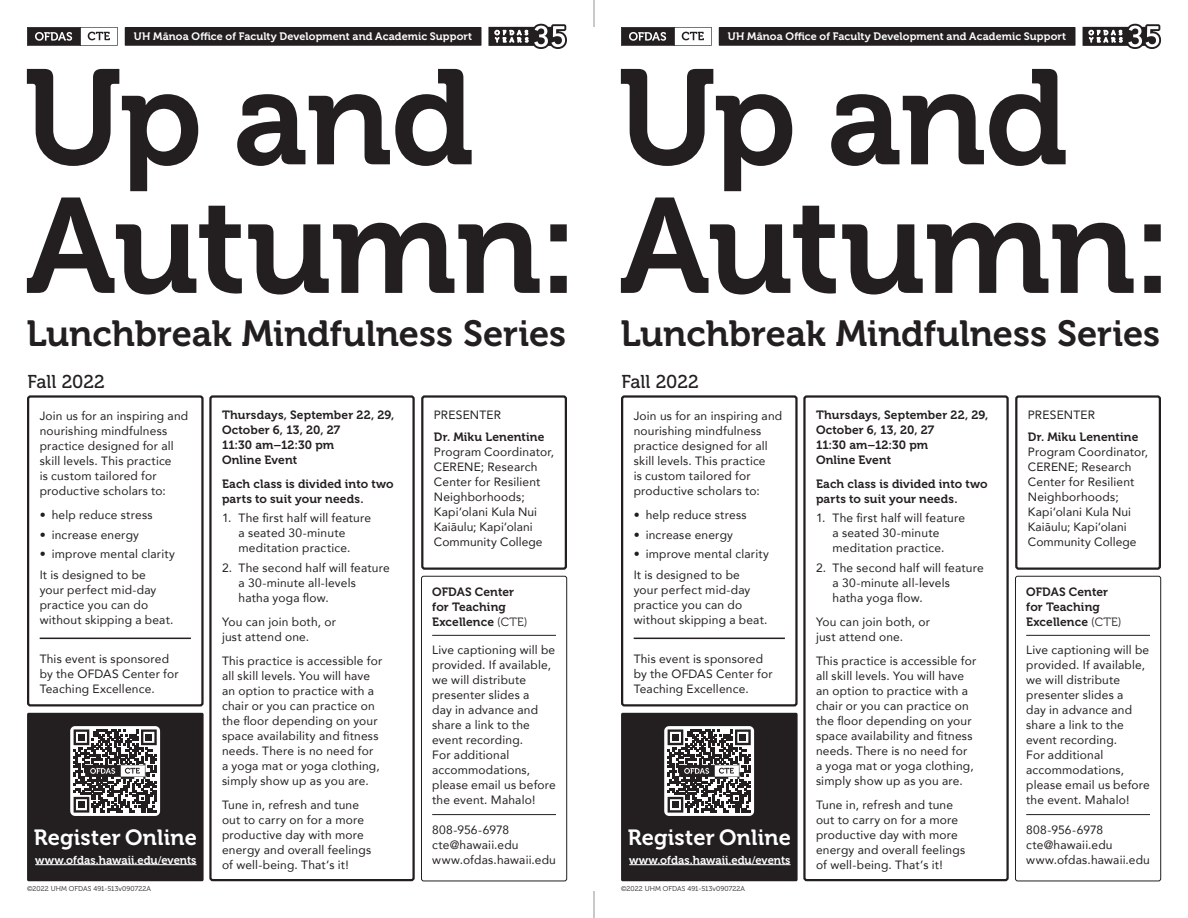
<style>
.page{position:relative;width:1188px;height:918px;background:#fff}
.page>*{position:absolute;margin:0;border:0;box-sizing:border-box;transform-origin:0 0}
.t1{font:134.4px/128.6px "Museo 700";letter-spacing:-.015em;color:#231f20}
.t2{font:36.3px "Museo 700";letter-spacing:-.005em;color:#231f20}
.t3{font:21.9px "Museo 700";letter-spacing:.01em;color:#fff}
.t4{font:18.6px "Museo 500";letter-spacing:-.005em;color:#231f20}
.t5{font:12px/15px "Avenir";letter-spacing:.015em;color:#231f20}
.t6{font:12px/15px "Museo 700";letter-spacing:.01em;color:#231f20}
.t7{font:11.55px "Museo 700";color:#fff}
.t8{font:10.8px "Museo 700";letter-spacing:.01em;color:#fff}
.t9{font:6.9px "Museo 300";letter-spacing:.015em;color:#231f20}
.s1{font-family:"Myriad Pro";font-weight:600}
.s2{font-family:"Museo 300"}
</style>
<div class="page">
<svg style="left:594px;top:891px;width:1px;height:27px"></svg>
<div style="left:27px;top:713px;width:177px;height:168px;background:#231f20;border-radius:2px"></div>
<hr style="left:35px;top:864px;width:162px;height:1px;background:#fff">
<div style="left:70px;top:726px;width:90px;height:90px;background:#fff;border-radius:5px"></div>
<svg style="left:74px;top:729px;width:83px;height:84px"></svg>
<div style="left:621px;top:713px;width:177px;height:168px;background:#231f20;border-radius:2px"></div>
<hr style="left:629px;top:864px;width:162px;height:1px;background:#fff">
<div style="left:664px;top:726px;width:90px;height:90px;background:#fff;border-radius:5px"></div>
<svg style="left:668px;top:729px;width:83px;height:84px"></svg>
<hr style="left:432px;top:635px;width:124px;height:1px;background:#231f20">
<hr style="left:432px;top:814px;width:124px;height:1px;background:#231f20">
<div style="left:421px;top:576px;width:146px;height:305px;border:1px solid #231f20;border-radius:2px"></div>
<hr style="left:1026px;top:635px;width:124px;height:1px;background:#231f20">
<hr style="left:1026px;top:814px;width:124px;height:1px;background:#231f20">
<div style="left:1015px;top:576px;width:146px;height:305px;border:1px solid #231f20;border-radius:2px"></div>
<div style="left:421px;top:395px;width:146px;height:175px;border:2px solid #231f20;border-radius:2px"></div>
<div style="left:1015px;top:395px;width:146px;height:175px;border:2px solid #231f20;border-radius:2px"></div>
<div style="left:209px;top:395px;width:206px;height:486px;border:2px solid #231f20;border-radius:2px"></div>
<div style="left:803px;top:395px;width:206px;height:486px;border:2px solid #231f20;border-radius:2px"></div>
<hr style="left:40px;top:638px;width:151px;height:1px;background:#231f20">
<div style="left:27px;top:395px;width:177px;height:311px;border:2px solid #231f20;border-radius:2px"></div>
<hr style="left:634px;top:638px;width:151px;height:1px;background:#231f20">
<div style="left:621px;top:395px;width:177px;height:311px;border:2px solid #231f20;border-radius:2px"></div>
<div style="left:125px;top:27px;width:357px;height:19px;background:#231f20"></div>
<div style="left:719px;top:27px;width:357px;height:19px;background:#231f20"></div>
<svg style="left:594px;top:0;width:1px;height:27px"></svg>
<div style="left:488px;top:27px;width:71px;height:19px;background:#231f20"></div>
<div style="left:1083px;top:27px;width:70px;height:19px;background:#231f20"></div>
<svg style="left:495px;top:24px;width:72px;height:25px"></svg>
<svg style="left:1089px;top:24px;width:72px;height:25px"></svg>
<svg style="left:27px;top:27px;width:91px;height:19px"></svg>
<svg style="left:621px;top:27px;width:91px;height:19px"></svg>
<p class="t8" style="left:134px;top:31px;width:340px">UH Mānoa Office of Faculty Development and Academic Support</p>
<p class="t8" style="left:728px;top:31px;width:340px">UH Mānoa Office of Faculty Development and Academic Support</p>
<h1 class="t1" style="left:23px;top:55px;width:1151px">Up and<br>Autumn: Autumn:</h1>
<h2 class="t2" style="left:26px;top:313px;width:541px">Lunchbreak Mindfulness Series</h2>
<h1 class="t1" style="left:617px;top:55px;width:453px">Up and</h1>
<h2 class="t2" style="left:620px;top:313px;width:541px">Lunchbreak Mindfulness Series</h2>
<h3 class="t4" style="left:28px;top:371px;width:79px">Fall 2022</h3>
<h3 class="t4" style="left:622px;top:371px;width:79px">Fall 2022</h3>
<p class="t5" style="left:40px;top:408px;width:150px">Join us for an inspiring and nourishing mindfulness practice designed for all skill levels. This practice<br>is custom tailored for productive scholars to:</p>
<p class="t5" style="left:40px;top:507px;width:114px">• help reduce stress</p>
<p class="t5" style="left:40px;top:527px;width:101px">• increase energy</p>
<p class="t5" style="left:40px;top:543px;width:137px;line-height:21px">• improve mental clarity<br>It is designed to be</p>
<p class="t5" style="left:40px;top:582px;width:135px">your perfect mid-day practice you can do without skipping a beat.</p>
<p class="t5" style="left:40px;top:651px;width:141px">This event is sponsored by the OFDAS Center for<br>Teaching Excellence.</p>
<h3 class="t3" style="left:34px;top:825px;width:165px">Register Online</h3>
<p class="t7" style="left:35px;top:853px;width:163px">www.ofdas.hawaii.edu<span class="s1">/</span>events</p>
<p class="t6" style="left:222px;top:407px;width:174px">Thursdays, September 22, 29,<br>October 6, 13, 20, 27<br>11:30 am–12:30 pm<br>Online Event</p>
<p class="t6" style="left:222px;top:476px;width:173px">Each class is divided into two parts to suit your needs.</p>
<p class="t5" style="left:239px;top:510px;width:134px;text-indent:-16px">1. The first half will feature a seated 30-minute meditation practice.</p>
<p class="t5" style="left:239px;top:560px;width:153px;text-indent:-16px">2. The second half will feature a 30-minute all-levels<br>hatha yoga flow.</p>
<p class="t5" style="left:222px;top:614px;width:115px">You can join both, or just attend one.</p>
<p class="t5" style="left:222px;top:653px;width:162px">This practice is accessible for all skill levels. You will have an option to practice with a chair or you can practice on the floor depending on your space availability and fitness needs. There is no need for<br>a yoga mat or yoga clothing, simply show up as you are.</p>
<p class="t5" style="left:222px;top:797px;width:151px">Tune in, refresh and tune out to carry on for a more productive day with more energy and overall feelings of well-being. That’s it!</p>
<p class="t5" style="left:434px;top:407px;width:69px">PRESENTER</p>
<p class="t6" style="left:434px;top:430px;width:112px">Dr. Miku Lenentine</p>
<p class="t5" style="left:434px;top:444px;width:122px">Program Coordinator,<br>CERENE; Research<br>Center for Resilient<br>Neighborhoods;<br>Kapi‘olani Kula Nui<br>Kaiāulu; Kapi‘olani<br>Community College</p>
<p class="t6" style="left:432px;top:584px;width:97px">OFDAS Center for Teaching<br>Excellence <span class="s2">(CTE)</span></p>
<p class="t5" style="left:432px;top:642px;width:125px">Live captioning will be provided. If available, we will distribute presenter slides a<br>day in advance and share a link to the event recording.<br>For additional accommodations, please email us before the event. Mahalo!</p>
<p class="t5" style="left:432px;top:822px;width:125px">808-956-6978 cte@hawaii.edu www.ofdas.hawaii.edu</p>
<p class="t5" style="left:634px;top:408px;width:150px">Join us for an inspiring and nourishing mindfulness practice designed for all skill levels. This practice<br>is custom tailored for productive scholars to:</p>
<p class="t5" style="left:634px;top:507px;width:114px">• help reduce stress</p>
<p class="t5" style="left:634px;top:527px;width:101px">• increase energy</p>
<p class="t5" style="left:634px;top:543px;width:137px;line-height:21px">• improve mental clarity<br>It is designed to be</p>
<p class="t5" style="left:634px;top:582px;width:135px">your perfect mid-day practice you can do without skipping a beat.</p>
<p class="t5" style="left:634px;top:651px;width:141px">This event is sponsored by the OFDAS Center for<br>Teaching Excellence.</p>
<h3 class="t3" style="left:628px;top:825px;width:165px">Register Online</h3>
<p class="t7" style="left:629px;top:853px;width:163px">www.ofdas.hawaii.edu<span class="s1">/</span>events</p>
<p class="t9" style="left:27px;top:885px;width:126px">©2022 UHM OFDAS 491-513v090722A</p>
<p class="t9" style="left:621px;top:885px;width:126px">©2022 UHM OFDAS 491-513v090722A</p>
<p class="t6" style="left:816px;top:407px;width:174px">Thursdays, September 22, 29,<br>October 6, 13, 20, 27<br>11:30 am–12:30 pm<br>Online Event</p>
<p class="t6" style="left:816px;top:476px;width:173px">Each class is divided into two parts to suit your needs.</p>
<p class="t5" style="left:833px;top:510px;width:134px;text-indent:-16px">1. The first half will feature a seated 30-minute meditation practice.</p>
<p class="t5" style="left:833px;top:560px;width:153px;text-indent:-16px">2. The second half will feature a 30-minute all-levels<br>hatha yoga flow.</p>
<p class="t5" style="left:816px;top:614px;width:115px">You can join both, or just attend one.</p>
<p class="t5" style="left:816px;top:653px;width:162px">This practice is accessible for all skill levels. You will have an option to practice with a chair or you can practice on the floor depending on your space availability and fitness needs. There is no need for<br>a yoga mat or yoga clothing, simply show up as you are.</p>
<p class="t5" style="left:816px;top:797px;width:151px">Tune in, refresh and tune out to carry on for a more productive day with more energy and overall feelings of well-being. That’s it!</p>
<p class="t5" style="left:1028px;top:407px;width:69px">PRESENTER</p>
<p class="t6" style="left:1028px;top:430px;width:112px">Dr. Miku Lenentine</p>
<p class="t5" style="left:1028px;top:444px;width:122px">Program Coordinator,<br>CERENE; Research<br>Center for Resilient<br>Neighborhoods;<br>Kapi‘olani Kula Nui<br>Kaiāulu; Kapi‘olani<br>Community College</p>
<p class="t6" style="left:1026px;top:584px;width:97px">OFDAS Center for Teaching<br>Excellence <span class="s2">(CTE)</span></p>
<p class="t5" style="left:1026px;top:642px;width:125px">Live captioning will be provided. If available, we will distribute presenter slides a<br>day in advance and share a link to the event recording.<br>For additional accommodations, please email us before the event. Mahalo!</p>
<p class="t5" style="left:1026px;top:822px;width:125px">808-956-6978 cte@hawaii.edu www.ofdas.hawaii.edu</p>
</div>
